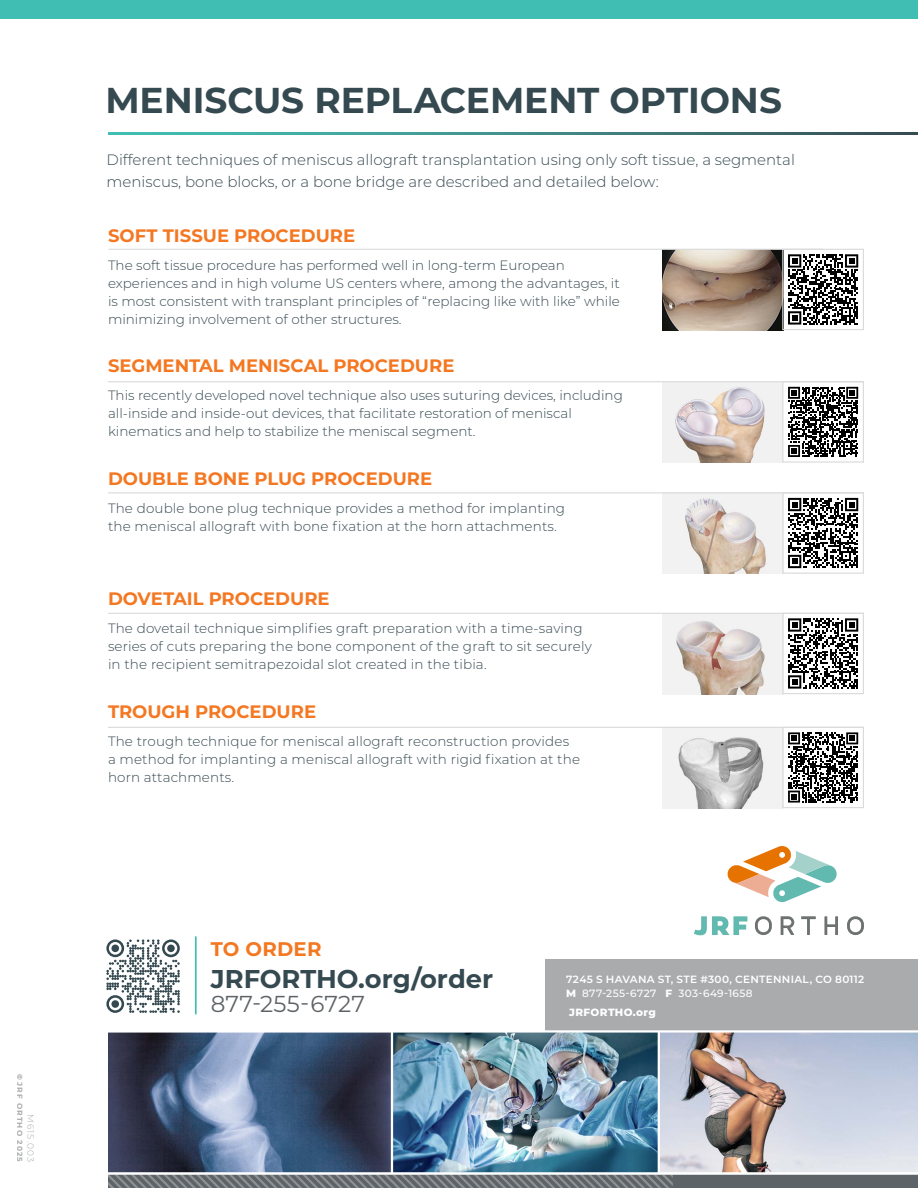
<style>
.page{position:relative;width:918px;height:1188px;background:#fff}
.page>*{position:absolute;margin:0;border:0;box-sizing:border-box;transform-origin:0 0}
.t1{font:700 36px "Montserrat";letter-spacing:-.005em;color:#354950}
.t2{font:700 25.65px "Montserrat";color:#354950}
.t3{font:23.1px "Montserrat";letter-spacing:.005em;color:#5e6367}
.t4{font:700 19.65px "Montserrat";letter-spacing:.01em;color:#f47721}
.t5{font:700 18px "Montserrat";color:#f47721}
.t6{font:300 15px/22.5px "Montserrat";color:#354950}
.t7{font:300 13.5px/18px "Montserrat";color:#354950}
.t8{font:600 10.5px/14.2px "Montserrat";letter-spacing:.03em;color:#fff}
.t9{font:800 10.5px "Montserrat";letter-spacing:.035em;color:#fff}
.t10{font:300 9px "Montserrat";letter-spacing:.1em;color:#a9abac}
.t11{font:700 7.5px "Montserrat";letter-spacing:.15em;color:#a9abac}
.s1{font-weight:800}
.s2{font-weight:500}
</style>
<div class="page">
<div style="left:108px;top:1174px;width:810px;height:14px;background:#5e6367"></div>
<img style="left:108px;top:1033px;width:810px;height:139px">
<hr style="left:658px;top:909px;width:2px;height:265px;background:#fff">
<hr style="left:391px;top:1029px;width:2px;height:145px;background:#fff">
<svg style="left:108px;top:1174px;width:565px;height:14px"></svg>
<div style="left:545px;top:959px;width:373px;height:71px;background:#a9abac"></div>
<div style="left:0;top:0;width:918px;height:19px;background:#40beb4"></div>
<svg style="left:694px;top:916px;width:53px;height:19px"></svg>
<svg style="left:755px;top:916px;width:17px;height:19px"></svg>
<svg style="left:781px;top:916px;width:13px;height:19px"></svg>
<svg style="left:801px;top:916px;width:15px;height:19px"></svg>
<svg style="left:824px;top:916px;width:14px;height:19px"></svg>
<svg style="left:847px;top:916px;width:17px;height:19px"></svg>
<svg style="left:728px;top:846px;width:109px;height:56px"></svg>
<svg style="left:108px;top:132px;width:810px;height:3px;background:#3f8c88"></svg>
<img style="left:663px;top:250px;width:119px;height:80px">
<img style="left:663px;top:728px;width:119px;height:80px">
<img style="left:663px;top:614px;width:119px;height:80px">
<img style="left:663px;top:493px;width:119px;height:81px">
<img style="left:663px;top:382px;width:119px;height:81px">
<svg style="left:788px;top:254px;width:70px;height:71px"></svg>
<div style="left:782px;top:249px;width:82px;height:81px;border:1px solid #dbdbdb"></div>
<hr style="left:109px;top:249px;width:714px;height:1px;background:#dbdbdb">
<svg style="left:788px;top:732px;width:70px;height:71px"></svg>
<div style="left:782px;top:727px;width:82px;height:81px;border:1px solid #dbdbdb"></div>
<hr style="left:108px;top:727px;width:756px;height:1px;background:#dbdbdb">
<svg style="left:788px;top:618px;width:70px;height:71px"></svg>
<div style="left:782px;top:613px;width:82px;height:81px;border:1px solid #dbdbdb"></div>
<hr style="left:108px;top:613px;width:756px;height:1px;background:#dbdbdb">
<svg style="left:788px;top:498px;width:70px;height:70px"></svg>
<div style="left:782px;top:492px;width:82px;height:82px;border:1px solid #dbdbdb"></div>
<hr style="left:108px;top:492px;width:756px;height:1px;background:#dbdbdb">
<svg style="left:788px;top:387px;width:70px;height:70px"></svg>
<div style="left:782px;top:381px;width:82px;height:82px;border:1px solid #dbdbdb"></div>
<hr style="left:108px;top:381px;width:756px;height:1px;background:#dbdbdb">
<hr style="left:195px;top:936px;width:2px;height:78px;background:#40beb4">
<svg style="left:106px;top:939px;width:74px;height:74px"></svg>
<p class="t11" style="left:25px;top:1074px;width:90px;rotate:90deg"><span class="s1">©</span> JRF ORTHO 2025</p>
<p class="t10" style="left:37px;top:1114px;width:49px;rotate:90deg">M615.003</p>
<h1 class="t1" style="left:105px;top:74px;width:678px">MENISCUS REPLACEMENT OPTIONS</h1>
<p class="t6" style="left:107px;top:147px;width:690px">Different techniques of meniscus allograft transplantation using only soft tissue, a segmental meniscus, bone blocks, or a bone bridge are described and detailed below:</p>
<h3 class="t5" style="left:108px;top:222px;width:249px">SOFT TISSUE PROCEDURE</h3>
<p class="t7" style="left:108px;top:255px;width:513px">The soft tissue procedure has performed well in long-term European experiences and in high volume US centers where, among the advantages, it is most consistent with transplant principles of “replacing like with like” while minimizing involvement of other structures.</p>
<h3 class="t5" style="left:108px;top:353px;width:348px">SEGMENTAL MENISCAL PROCEDURE</h3>
<p class="t7" style="left:108px;top:386px;width:516px">This recently developed novel technique also uses suturing devices, including all-inside and inside-out devices, that facilitate restoration of meniscal kinematics and help to stabilize the meniscal segment.</p>
<h3 class="t5" style="left:108px;top:465px;width:326px">DOUBLE BONE PLUG PROCEDURE</h3>
<p class="t7" style="left:108px;top:499px;width:459px">The double bone plug technique provides a method for implanting the meniscal allograft with bone fixation at the horn attachments.</p>
<h3 class="t5" style="left:108px;top:586px;width:223px">DOVETAIL PROCEDURE</h3>
<p class="t7" style="left:108px;top:619px;width:485px">The dovetail technique simplifies graft preparation with a time-saving series of cuts preparing the bone component of the graft to sit securely in the recipient semitrapezoidal slot created in the tibia.</p>
<h3 class="t5" style="left:108px;top:698px;width:210px">TROUGH PROCEDURE</h3>
<p class="t7" style="left:108px;top:731px;width:474px">The trough technique for meniscal allograft reconstruction provides a method for implanting a meniscal allograft with rigid fixation at the horn attachments.</p>
<h3 class="t4" style="left:211px;top:934px;width:112px">TO ORDER</h3>
<h2 class="t2" style="left:211px;top:960px;width:284px">JRFORTHO.org/order</h2>
<h3 class="t3" style="left:211px;top:988px;width:156px">877-255-6727</h3>
<p class="t8" style="left:566px;top:971px;width:300px">7245 S HAVANA ST, STE #300, CENTENNIAL, CO 80112<br><span class="s1">M</span> <span class="s2">877-255-6727</span> <span class="s1">F</span> <span class="s2">303-649-1658</span></p>
<p class="t9" style="left:569px;top:1004px;width:88px">JRFORTHO.org</p>
</div>
